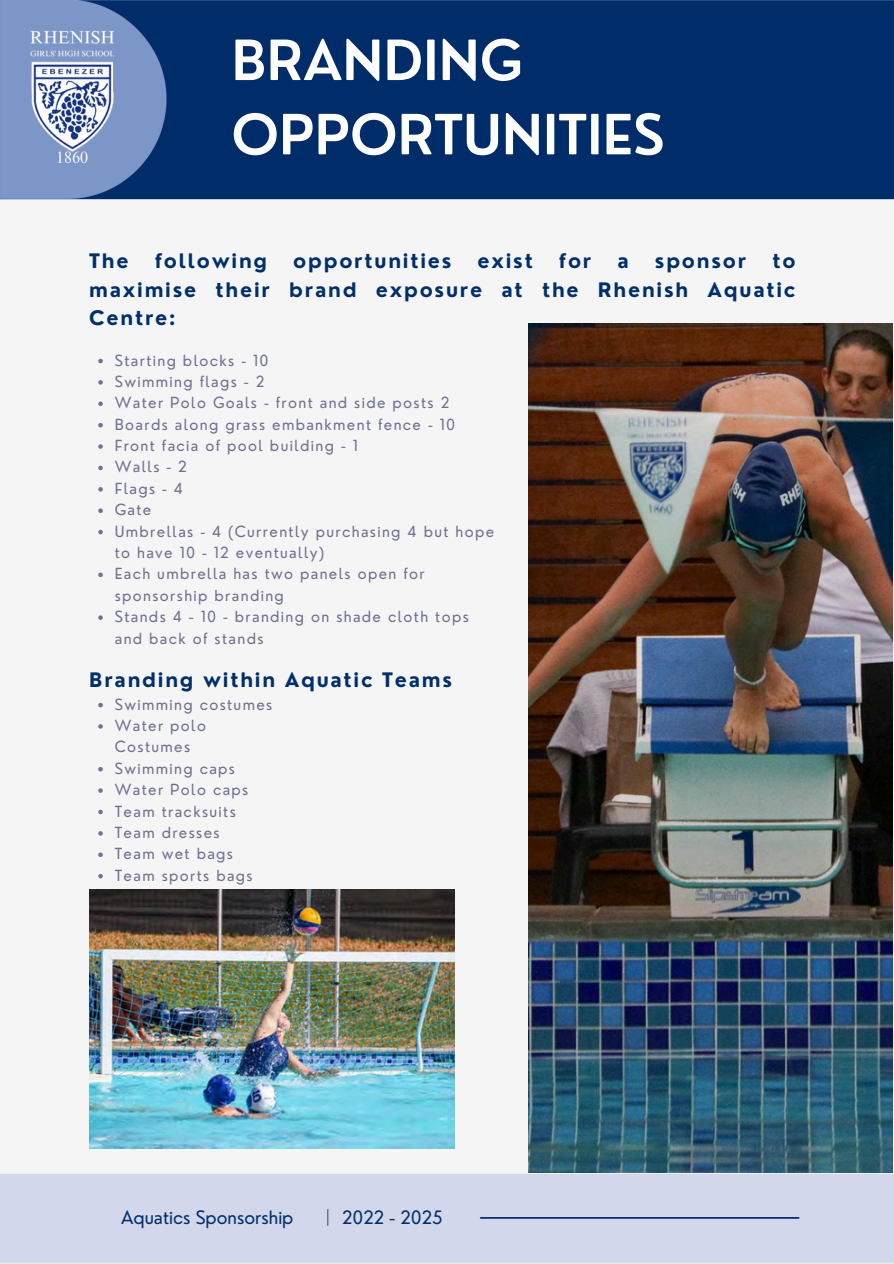
<style>
.page{position:relative;width:894px;height:1264px;background:#fff}
.page>*{position:absolute;margin:0;border:0;box-sizing:border-box;transform-origin:0 0}
.t1{font:600 54px/74.2px "Nourd";color:#fff}
.t2{font:700 19.5px/28.2px "Nourd";letter-spacing:.09em;color:#002f6c;text-align:justify}
.t3{font:18px "Nourd";color:#002f6c}
.t4{font:15px/21.3px "Nourd";letter-spacing:.09em;color:#6e7191}
</style>
<div class="page">
<img style="left:0;top:0;width:893px;height:1263px">
<svg style="left:327px;top:1209px;width:1px;height:16px"></svg>
<img style="left:474px;top:1217px;width:329px;height:1px">
<img style="left:528px;top:324px;width:364px;height:848px">
<img style="left:89px;top:889px;width:365px;height:259px">
<svg style="left:98px;top:702px;width:5px;height:5px"></svg>
<svg style="left:98px;top:724px;width:5px;height:4px"></svg>
<svg style="left:98px;top:767px;width:5px;height:4px"></svg>
<svg style="left:98px;top:788px;width:5px;height:4px"></svg>
<svg style="left:98px;top:809px;width:5px;height:5px"></svg>
<svg style="left:98px;top:831px;width:5px;height:4px"></svg>
<svg style="left:98px;top:852px;width:5px;height:5px"></svg>
<svg style="left:98px;top:873px;width:5px;height:5px"></svg>
<svg style="left:98px;top:359px;width:5px;height:4px"></svg>
<svg style="left:98px;top:380px;width:5px;height:4px"></svg>
<svg style="left:98px;top:401px;width:5px;height:5px"></svg>
<svg style="left:98px;top:423px;width:5px;height:4px"></svg>
<svg style="left:98px;top:444px;width:5px;height:5px"></svg>
<svg style="left:98px;top:465px;width:5px;height:5px"></svg>
<svg style="left:98px;top:487px;width:5px;height:4px"></svg>
<svg style="left:98px;top:508px;width:5px;height:5px"></svg>
<svg style="left:98px;top:530px;width:5px;height:4px"></svg>
<svg style="left:98px;top:572px;width:5px;height:5px"></svg>
<svg style="left:98px;top:615px;width:5px;height:5px"></svg>
<img style="left:0;top:25px;width:143px;height:143px">
<h3 class="t1" style="left:231px;top:23px;width:434px">BRANDING<br>OPPORTUNITIES</h3>
<p class="t2" style="left:89px;top:247px;width:41px">The</p>
<p class="t2" style="left:155px;top:247px;width:114px">following</p>
<p class="t2" style="left:293px;top:247px;width:160px">opportunities</p>
<p class="t2" style="left:477px;top:247px;width:57px">exist</p>
<p class="t2" style="left:559px;top:247px;width:34px">for</p>
<p class="t2" style="left:617px;top:247px;width:13px">a</p>
<p class="t2" style="left:654px;top:247px;width:93px">sponsor</p>
<p class="t2" style="left:89px;top:247px;width:707px;text-indent:683px">to maximise their brand exposure at the Rhenish Aquatic Centre:</p>
<h2 class="t4" style="left:115px;top:349px;width:155px">Starting blocks - 10</h2>
<p class="t4" style="left:115px;top:370px;width:151px">Swimming flags - 2</p>
<p class="t4" style="left:115px;top:392px;width:336px">Water Polo Goals - front and side posts 2</p>
<p class="t4" style="left:115px;top:413px;width:342px">Boards along grass embankment fence - 10</p>
<p class="t4" style="left:115px;top:435px;width:244px">Front facia of pool building - 1</p>
<p class="t4" style="left:115px;top:456px;width:74px">Walls - 2</p>
<p class="t4" style="left:115px;top:477px;width:70px">Flags - 4</p>
<p class="t4" style="left:115px;top:499px;width:38px">Gate</p>
<p class="t4" style="left:115px;top:520px;width:381px">Umbrellas - 4 (Currently purchasing 4 but hope to have 10 - 12 eventually)</p>
<p class="t4" style="left:115px;top:563px;width:311px">Each umbrella has two panels open for sponsorship branding</p>
<p class="t4" style="left:115px;top:606px;width:355px">Stands 4 - 10 - branding on shade cloth tops and back of stands</p>
<h3 class="t2" style="left:89px;top:665px;width:364px">Branding within Aquatic Teams</h3>
<p class="t4" style="left:115px;top:693px;width:159px">Swimming costumes</p>
<p class="t4" style="left:115px;top:714px;width:93px">Water polo<br>Costumes</p>
<p class="t4" style="left:115px;top:757px;width:122px">Swimming caps</p>
<p class="t4" style="left:115px;top:778px;width:135px">Water Polo caps</p>
<p class="t4" style="left:115px;top:800px;width:122px">Team tracksuits</p>
<p class="t4" style="left:115px;top:821px;width:106px">Team dresses</p>
<p class="t4" style="left:115px;top:843px;width:120px">Team wet bags</p>
<p class="t4" style="left:115px;top:864px;width:139px">Team sports bags</p>
<p class="t3" style="left:121px;top:1206px;width:174px">Aquatics Sponsorship</p>
<p class="t3" style="left:342px;top:1206px;width:102px">2022 - 2025</p>
</div>
